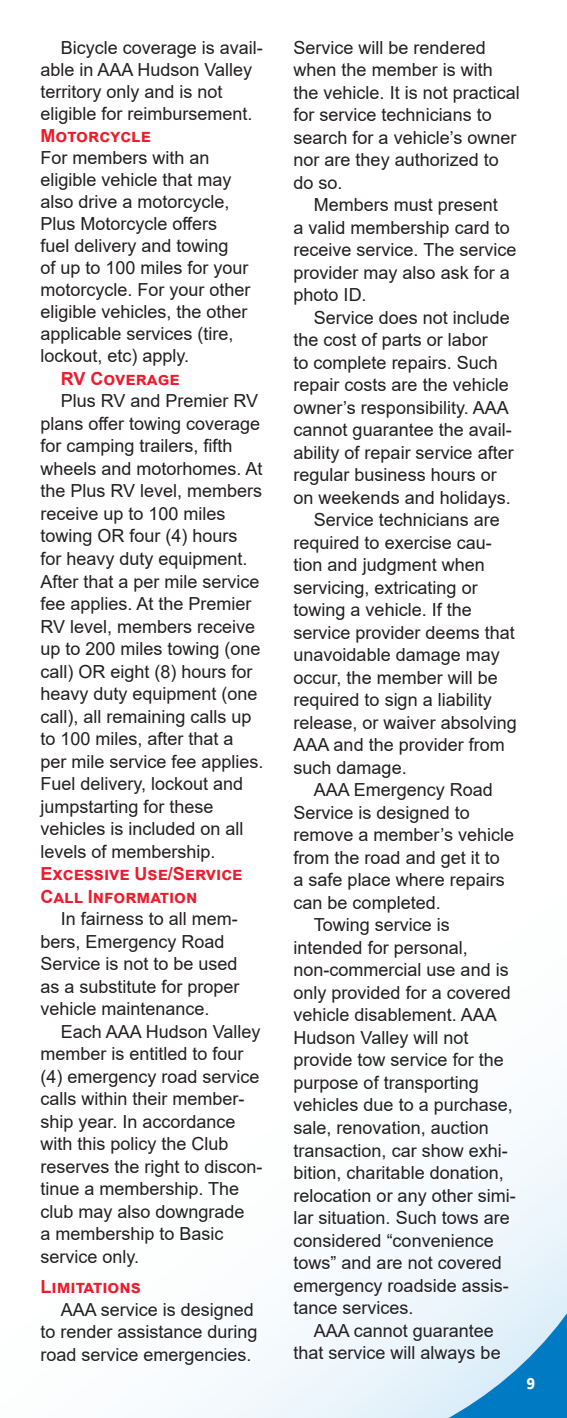
<style>
.page{position:relative;width:567px;height:1418px;background:#fff}
.page>*{position:absolute;margin:0;border:0;box-sizing:border-box;transform-origin:0 0}
.Body_Text{font:18px/22.5px "Arial";color:#231f20}
.Sub_Head_2{font:700 18px "Arial";color:#ee1b2c}
.Body_Text-2{font:700 18px "Arial";letter-spacing:.01em;color:#ee1b2c}
.t1{font:900 15.75px "Frutiger LT";color:#fff;scale:.9 1}
.s1{font-weight:700;color:#ee1b2c}
</style>
<div class="page">
<svg style="left:370px;top:1240px;width:197px;height:178px;fill:#e7f3fb"></svg>
<p class="Body_Text" style="left:40px;top:36px;width:224px;text-indent:20px">Bicycle coverage is avail&shy;able in AAA Hudson Valley territory only and is not eligible for reimbursement.<br><span class="s1">Motorcycle<br></span>For members with an eligible vehicle that may also drive a motorcycle,<br>Plus Motorcycle offers<br>fuel delivery and towing<br>of up to 100 miles for your motorcycle. For your other eligible vehicles, the other applicable services (tire, lockout, etc) apply.</p>
<p class="Body_Text-2" style="left:61px;top:366px;width:120px">RV Coverage</p>
<p class="Body_Text" style="left:40px;top:390px;width:225px;text-indent:20px">Plus RV and Premier RV plans offer towing coverage for camping trailers, fifth wheels and motorhomes. At the Plus RV level, members receive up to 100 miles towing OR four (4) hours<br>for heavy duty equipment.<br>After that a per mile service fee applies. At the Premier<br>RV level, members receive up to 200 miles towing (one call) OR eight (8) hours for heavy duty equipment (one call), all remaining calls up to 100 miles, after that a per mile service fee applies.<br>Fuel delivery, lockout and jumpstarting for these vehicles is included on all levels of membership.<br><span class="s1">Excessive Use/Service<br>Call Information</span></p>
<p class="Body_Text" style="left:40px;top:907px;width:201px;text-indent:20px">In fairness to all mem&shy;bers, Emergency Road<br>Service is not to be used as a substitute for proper vehicle maintenance.</p>
<p class="Body_Text" style="left:40px;top:1020px;width:224px;text-indent:20px">Each AAA Hudson Valley member is entitled to four (4) emergency road service calls within their member&shy;ship year. In accordance with this policy the Club reserves the right to discon&shy;tinue a membership. The club may also downgrade<br>a membership to Basic service only.</p>
<p class="Sub_Head_2" style="left:40px;top:1274px;width:102px">Limitations</p>
<p class="Body_Text" style="left:40px;top:1298px;width:219px;text-indent:20px">AAA service is designed to render assistance during road service emergencies.</p>
<p class="Body_Text" style="left:294px;top:36px;width:228px">Service will be rendered when the member is with the vehicle. It is not practical for service technicians to search for a vehicle’s owner nor are they authorized to do so.</p>
<p class="Body_Text" style="left:294px;top:193px;width:224px;text-indent:20px">Members must present<br>a valid membership card to receive service. The service provider may also ask for a photo ID.</p>
<p class="Body_Text" style="left:294px;top:306px;width:222px;text-indent:20px">Service does not include the cost of parts or labor<br>to complete repairs. Such repair costs are the vehicle owner’s responsibility. AAA cannot guarantee the avail&shy;ability of repair service after regular business hours or on weekends and holidays.</p>
<p class="Body_Text" style="left:294px;top:508px;width:225px;text-indent:20px">Service technicians are required to exercise cau&shy;tion and judgment when servicing, extricating or towing a vehicle. If the service provider deems that unavoidable damage may occur, the member will be required to sign a liability release, or waiver absolving<br>AAA and the provider from such damage.</p>
<p class="Body_Text" style="left:294px;top:778px;width:222px;text-indent:20px">AAA Emergency Road<br>Service is designed to remove a member’s vehicle from the road and get it to a safe place where repairs can be completed.</p>
<p class="Body_Text" style="left:294px;top:913px;width:224px;text-indent:20px">Towing service is intended for personal, non-commercial use and is only provided for a covered vehicle disablement. AAA<br>Hudson Valley will not provide tow service for the purpose of transporting vehicles due to a purchase, sale, renovation, auction transaction, car show exhi&shy;bition, charitable donation, relocation or any other simi&shy;lar situation. Such tows are considered “convenience tows” and are not covered emergency roadside assis&shy;tance services.</p>
<p class="Body_Text" style="left:294px;top:1318px;width:209px;text-indent:20px">AAA cannot guarantee that service will always be</p>
<p class="t1" style="left:526px;top:1374px;width:11px">9</p>
</div>
